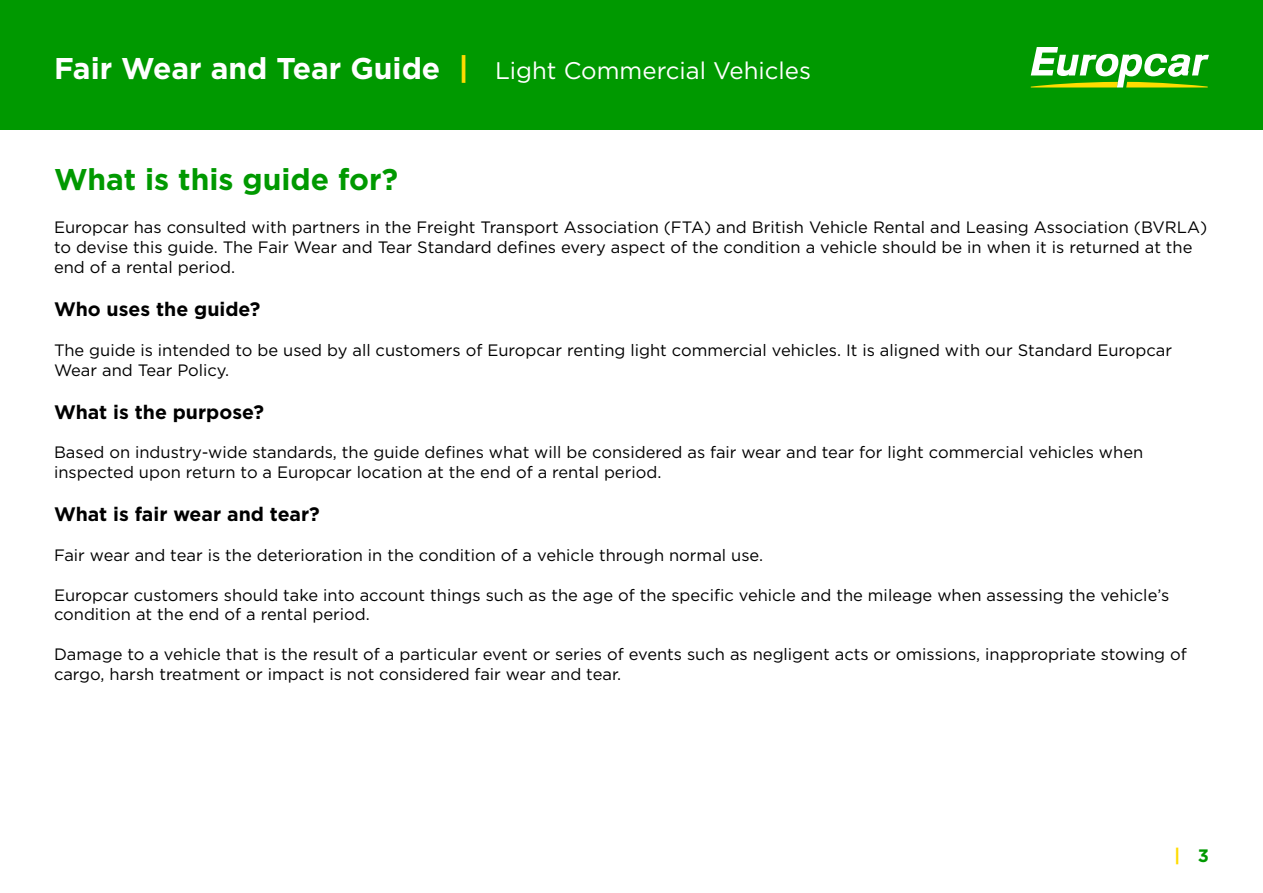
<style>
.page{position:relative;width:1263px;height:893px;background:#fff}
.page>*{position:absolute;margin:0;border:0;box-sizing:border-box;transform-origin:0 0}
.t1{font:700 30px "Gotham";color:#090}
.t2{font:24px "Gotham";color:#fff}
.t3{font:700 19.5px "Gotham";color:#000}
.t4{font:700 18px "Gotham";color:#ffdc00}
.t5{font:16.5px/19.8px "Gotham";color:#000}
.s1{font-weight:700;font-size:30px}
.s2{font-weight:700;font-size:30px;color:#ffdc00}
.s3{color:#090}
</style>
<div class="page">
<div style="left:0;top:0;width:1263px;height:129px;background:#090"></div>
<svg style="left:1031px;top:47px;width:178px;height:41px"></svg>
<h2 class="t2" style="left:54px;top:55px;width:759px"><span class="s1">Fair Wear and Tear Guide</span> <span class="s2">|</span> Light Commercial Vehicles</h2>
<h1 class="t1" style="left:54px;top:160px;width:346px">What is this guide for?</h1>
<p class="t5" style="left:54px;top:217px;width:1155px">Europcar has consulted with partners in the Freight Transport Association (FTA) and British Vehicle Rental and Leasing Association (BVRLA) to devise this guide. The Fair Wear and Tear Standard defines every aspect of the condition a vehicle should be in when it is returned at the end of a rental period.</p>
<p class="t3" style="left:54px;top:296px;width:208px">Who uses the guide?</p>
<p class="t5" style="left:54px;top:340px;width:1120px">The guide is intended to be used by all customers of Europcar renting light commercial vehicles. It is aligned with our Standard Europcar<br>Wear and Tear Policy.</p>
<p class="t3" style="left:54px;top:399px;width:211px">What is the purpose?</p>
<p class="t5" style="left:54px;top:442px;width:1091px">Based on industry-wide standards, the guide defines what will be considered as fair wear and tear for light commercial vehicles when inspected upon return to a Europcar location at the end of a rental period.</p>
<p class="t3" style="left:54px;top:502px;width:267px">What is fair wear and tear?</p>
<p class="t5" style="left:54px;top:545px;width:711px">Fair wear and tear is the deterioration in the condition of a vehicle through normal use.</p>
<p class="t5" style="left:54px;top:585px;width:1117px">Europcar customers should take into account things such as the age of the specific vehicle and the mileage when assessing the vehicle’s condition at the end of a rental period.</p>
<p class="t5" style="left:54px;top:644px;width:1134px">Damage to a vehicle that is the result of a particular event or series of events such as negligent acts or omissions, inappropriate stowing of cargo, harsh treatment or impact is not considered fair wear and tear.</p>
<p class="t4" style="left:1174px;top:843px;width:36px">| <span class="s3">3</span></p>
</div>
